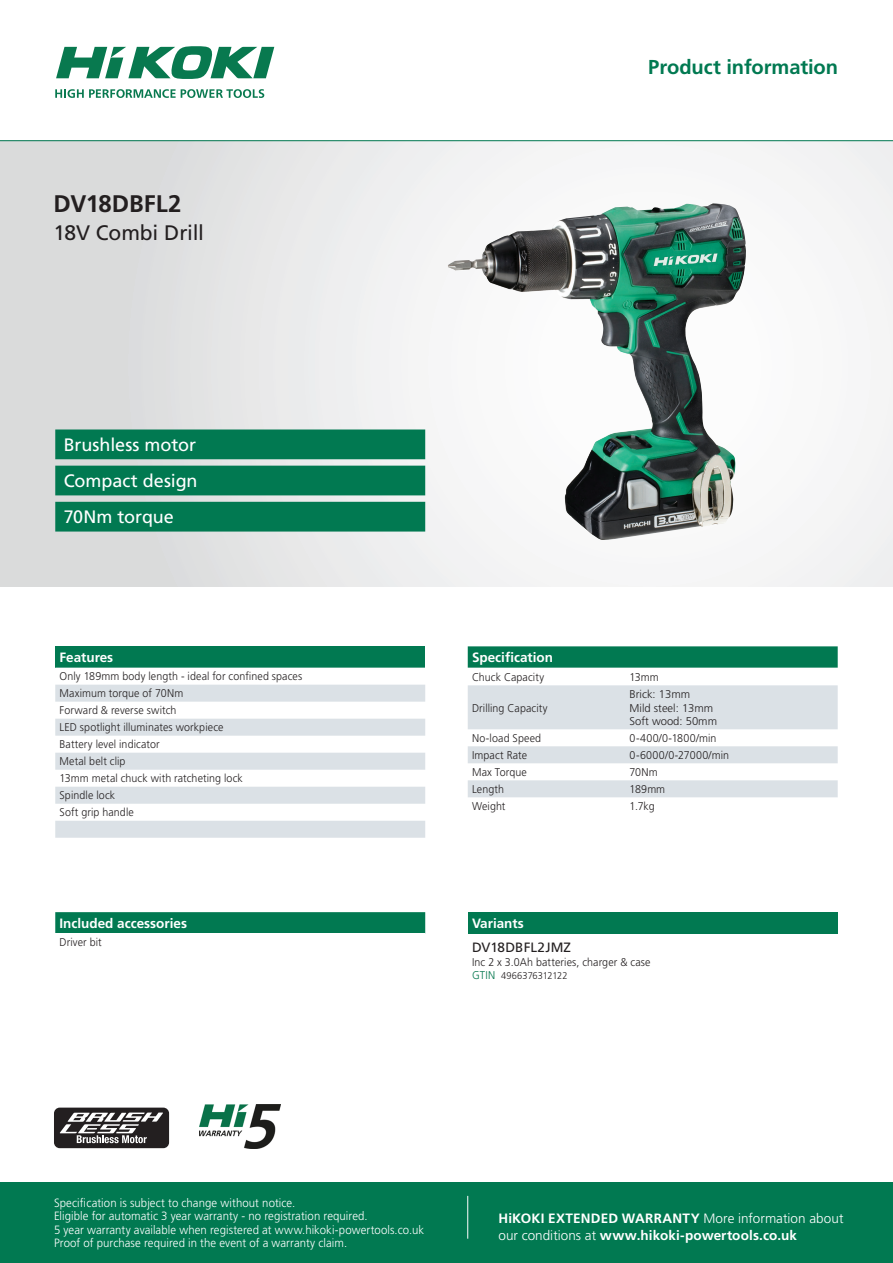
<style>
.page{position:relative;width:893px;height:1263px;background:#fff}
.page>*{position:absolute;margin:0;border:0;box-sizing:border-box;transform-origin:0 0}
.CatNL_Typenumber_sma{font:700 24px "Frutiger LT Std";letter-spacing:-.005em;color:#231f20}
.CatNL_Product_subscr{font:21px "Frutiger LT Std";letter-spacing:-.01em;color:#231f20}
.t1{font:700 20.1px "Frutiger LT Std";letter-spacing:-.005em;color:#017951}
.USP_white_-_green_pa{font:18px "Frutiger LT Std";letter-spacing:-.005em;color:#fff}
.t2{font:700 13.5px/16.5px "Frutiger LT Std";color:#fff}
.Product_subscribe_bl{font:13.5px "Frutiger LT Std";letter-spacing:.01em;color:#231f20}
.Footnote{font:300 12px "Frutiger LT Std";letter-spacing:.005em;color:#fff;scale:.95 1}
.CatNL_Technische_spe{font:300 11.25px "Frutiger LT Std";letter-spacing:.01em;color:#231f20;scale:.95 1}
.CatNL_Technische_spe-2{font:300 11.25px "Frutiger LT Std";letter-spacing:.01em;color:#231f20}
.CatNL_Technische_spe-3{font:300 11.25px "Frutiger LT Std";letter-spacing:.03em;color:#231f20;scale:.95 1}
.CatNL_Technische_spe-4{font:300 9.75px "Frutiger LT Std";color:#231f20;scale:.95 1}
.s1{font-size:11.25px;color:#00754b}
.s2{font-weight:300}
</style>
<div class="page">
<div style="left:0;top:140px;width:893px;height:447px;background:linear-gradient(to right,#dddede,#f9fafa)"></div>
<svg style="left:55px;top:89px;width:209px;height:9px"></svg>
<svg style="left:56px;top:46px;width:218px;height:33px"></svg>
<div style="left:0;top:1182px;width:893px;height:81px;background:#017951"></div>
<hr style="left:0;top:140px;width:893px;height:1px;background:#017951">
<hr style="left:467px;top:1196px;width:1px;height:43px;background:#fff">
<div style="left:55px;top:912px;width:370px;height:21px;background:#017951"></div>
<div style="left:468px;top:912px;width:370px;height:21px;background:#017951"></div>
<div style="left:55px;top:646px;width:370px;height:22px;background:#017951"></div>
<svg style="left:56px;top:684px;width:369px;height:1px"></svg>
<svg style="left:55px;top:685px;width:370px;height:153px;fill:#dbe1e6"></svg>
<svg style="left:468px;top:646px;width:370px;height:22px;background:#097d56"></svg>
<div style="left:468px;top:685px;width:370px;height:44px;background:#dbe1e6"></div>
<svg style="left:468px;top:746px;width:370px;height:51px"></svg>
<svg style="left:55px;top:429px;width:370px;height:102px;background:#1e8764"></svg>
<img style="left:448px;top:203px;width:265px;height:337px">
<img style="left:200px;top:1104px;width:81px;height:44px">
<div style="left:54px;top:1107px;width:115px;height:41px;background:#231f20;border-radius:6px"></div>
<svg style="left:60px;top:1112px;width:103px;height:31px"></svg>
<p class="CatNL_Typenumber_sma" style="left:54px;top:190px;width:129px">DV18DBFL2</p>
<p class="CatNL_Product_subscr" style="left:54px;top:220px;width:152px">18V Combi Drill</p>
<p class="USP_white_-_green_pa" style="left:64px;top:434px;width:134px">Brushless motor</p>
<p class="USP_white_-_green_pa" style="left:64px;top:470px;width:135px">Compact design</p>
<p class="USP_white_-_green_pa" style="left:64px;top:507px;width:112px">70Nm torque</p>
<p class="t2" style="left:60px;top:649px;width:55px">Features</p>
<p class="CatNL_Technische_spe" style="left:60px;top:670px;width:257px">Only 189mm body length - ideal for confined spaces</p>
<p class="CatNL_Technische_spe" style="left:60px;top:687px;width:132px">Maximum torque of 70Nm</p>
<p class="CatNL_Technische_spe" style="left:60px;top:704px;width:125px">Forward &amp; reverse switch</p>
<p class="CatNL_Technische_spe" style="left:60px;top:721px;width:174px">LED spotlight illuminates workpiece</p>
<p class="CatNL_Technische_spe" style="left:60px;top:738px;width:107px">Battery level indicator</p>
<p class="CatNL_Technische_spe" style="left:60px;top:755px;width:71px">Metal belt clip</p>
<p class="CatNL_Technische_spe" style="left:60px;top:772px;width:195px">13mm metal chuck with ratcheting lock</p>
<p class="CatNL_Technische_spe" style="left:60px;top:789px;width:60px">Spindle lock</p>
<p class="CatNL_Technische_spe" style="left:60px;top:806px;width:80px">Soft grip handle</p>
<p class="t2" style="left:60px;top:915px;width:129px">Included accessories</p>
<p class="CatNL_Technische_spe" style="left:60px;top:936px;width:46px">Driver bit</p>
<h3 class="t1" style="left:648px;top:56px;width:191px">Product information</h3>
<p class="t2" style="left:472px;top:649px;width:83px">Specification</p>
<p class="CatNL_Technische_spe" style="left:472px;top:670px;width:77px">Chuck Capacity</p>
<p class="CatNL_Technische_spe" style="left:629px;top:670px;width:32px">13mm</p>
<p class="CatNL_Technische_spe" style="left:472px;top:701px;width:81px">Drilling Capacity</p>
<p class="CatNL_Technische_spe-2" style="left:629px;top:688px;width:62px">Brick: 13mm</p>
<p class="CatNL_Technische_spe-2" style="left:629px;top:701px;width:85px">Mild steel: 13mm</p>
<p class="CatNL_Technische_spe-2" style="left:629px;top:715px;width:89px">Soft wood: 50mm</p>
<p class="CatNL_Technische_spe" style="left:472px;top:732px;width:74px">No-load Speed</p>
<p class="CatNL_Technische_spe-3" style="left:629px;top:732px;width:93px">0-400/0-1800/min</p>
<p class="CatNL_Technische_spe" style="left:472px;top:749px;width:60px">Impact Rate</p>
<p class="CatNL_Technische_spe" style="left:629px;top:749px;width:106px">0-6000/0-27000/min</p>
<p class="CatNL_Technische_spe" style="left:472px;top:766px;width:59px">Max Torque</p>
<p class="CatNL_Technische_spe" style="left:629px;top:766px;width:31px">70Nm</p>
<p class="CatNL_Technische_spe" style="left:472px;top:783px;width:35px">Length</p>
<p class="CatNL_Technische_spe" style="left:629px;top:783px;width:39px">189mm</p>
<p class="CatNL_Technische_spe" style="left:472px;top:800px;width:37px">Weight</p>
<p class="CatNL_Technische_spe" style="left:629px;top:800px;width:28px">1.7kg</p>
<p class="t2" style="left:472px;top:915px;width:53px">Variants</p>
<p class="Product_subscribe_bl" style="left:472px;top:939px;width:101px">DV18DBFL2JMZ</p>
<p class="CatNL_Technische_spe" style="left:472px;top:955px;width:189px">Inc 2 x 3.0Ah batteries, charger &amp; case</p>
<p class="CatNL_Technische_spe-4" style="left:472px;top:970px;width:102px"><span class="s1">GTIN</span> 4966376312122</p>
<p class="Footnote" style="left:54px;top:1196px;width:256px">Specification is subject to change without notice.</p>
<p class="Footnote" style="left:54px;top:1209px;width:332px">Eligible for automatic 3 year warranty - no registration required.</p>
<p class="Footnote" style="left:54px;top:1223px;width:391px">5 year warranty available when registered at www.hikoki-powertools.co.uk</p>
<p class="Footnote" style="left:54px;top:1236px;width:310px">Proof of purchase required in the event of a warranty claim.</p>
<p class="t2" style="left:498px;top:1210px;width:346px">HiKOKI EXTENDED WARRANTY <span class="s2">More information about our conditions at</span> www.hikoki-powertools.co.uk</p>
</div>
